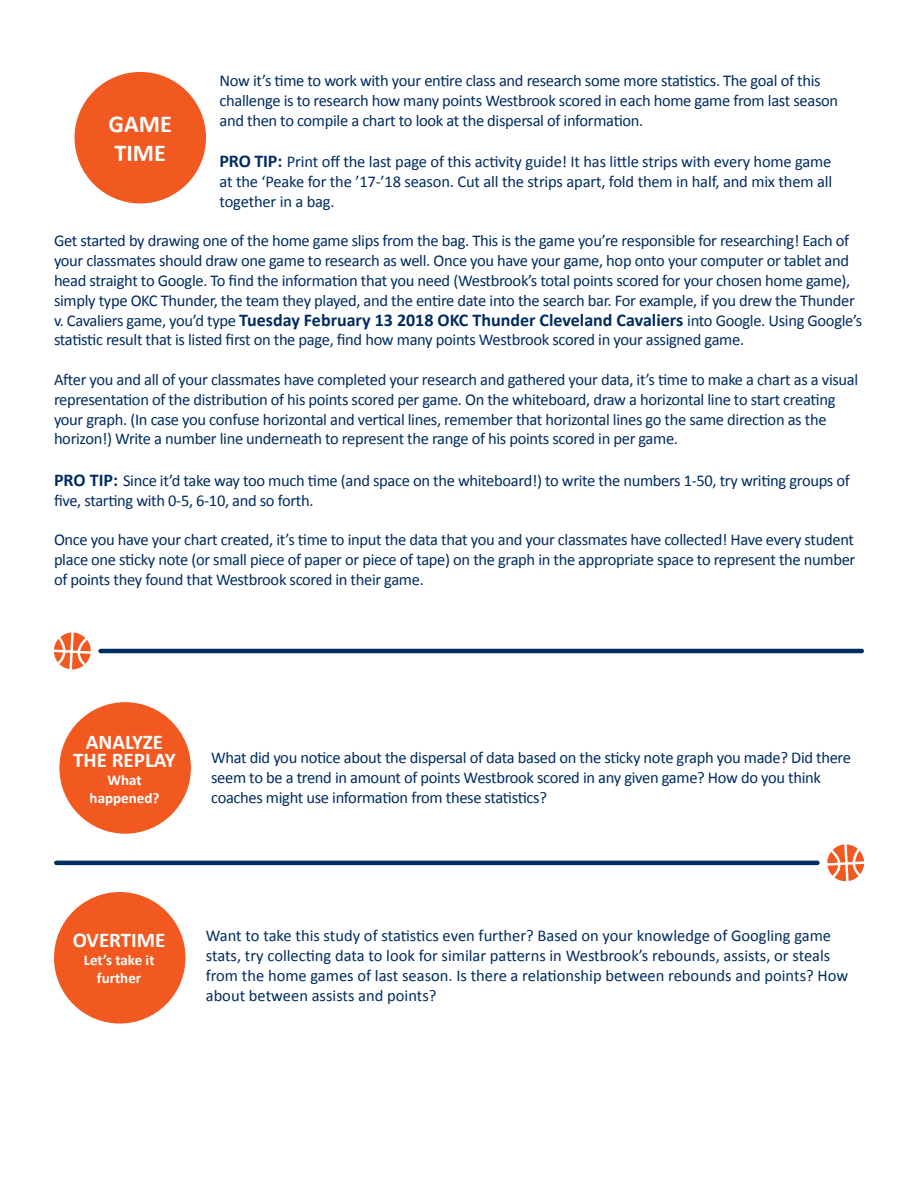
<style>
.page{position:relative;width:918px;height:1188px;background:#fff}
.page>*{position:absolute;margin:0;border:0;box-sizing:border-box;transform-origin:0 0}
.t1{font:700 24.3px/29.1px "Calibri";color:#fff}
.t2{font:700 21px "Calibri";color:#fff}
.t3{font:16.5px/19.8px "Calibri";letter-spacing:-.02em;color:#002c62}
.t4{font:16.5px/19.8px "Calibri";color:#002c62}
.t5{font:700 15px "Calibri";color:#fff}
.s1{font-weight:700;font-size:18px}
</style>
<div class="page">
<div style="left:75px;top:72px;width:131px;height:131px;background:#f15921;border-radius:50%"></div>
<svg style="left:54px;top:633px;width:37px;height:37px"></svg>
<svg style="left:827px;top:844px;width:37px;height:37px"></svg>
<hr style="left:101px;top:649px;width:761px;height:4px;background:#002c62">
<hr style="left:56px;top:861px;width:761px;height:4px;background:#002c62">
<div style="left:59px;top:702px;width:132px;height:132px;background:#f15921;border-radius:50%"></div>
<div style="left:54px;top:892px;width:132px;height:132px;background:#f15921;border-radius:50%"></div>
<p class="t3" style="left:220px;top:71px;width:620px">Now it’s time to work with your entire class and research some more statistics. The goal of this challenge is to research how many points Westbrook scored in each home game from last season and then to compile a chart to look at the dispersal of information.</p>
<p class="t3" style="left:220px;top:152px;width:614px;text-align:justify"><span class="s1">PRO TIP:</span> Print off the last page of this activity guide! It has little strips with every home game at the ‘Peake for the ’17-’18 season. Cut all the strips apart, fold them in half, and mix them all together in a bag.</p>
<p class="t3" style="left:54px;top:231px;width:810px">Get started by drawing one of the home game slips from the bag. This is the game you’re responsible for researching! Each of your classmates should draw one game to research as well. Once you have your game, hop onto your computer or tablet and head straight to Google. To find the information that you need (Westbrook’s total points scored for your chosen home game), simply type OKC Thunder, the team they played, and the entire date into the search bar. For example, if you drew the Thunder v. Cavaliers game, you’d type <span class="s1">Tuesday February 13 2018 OKC Thunder Cleveland Cavaliers</span> into Google. Using Google’s statistic result that is listed first on the page, find how many points Westbrook scored in your assigned game.</p>
<p class="t3" style="left:54px;top:370px;width:806px">After you and all of your classmates have completed your research and gathered your data, it’s time to make a chart as a visual representation of the distribution of his points scored per game. On the whiteboard, draw a horizontal line to start creating your graph. (In case you confuse horizontal and vertical lines, remember that horizontal lines go the same direction as the horizon!) Write a number line underneath to represent the range of his points scored in per game.</p>
<p class="t3" style="left:54px;top:470px;width:797px"><span class="s1">PRO TIP:</span> Since it’d take way too much time (and space on the whiteboard!) to write the numbers 1-50, try writing groups of five, starting with 0-5, 6-10, and so forth.</p>
<p class="t3" style="left:54px;top:530px;width:803px;text-align:justify">Once you have your chart created, it’s time to input the data that you and your classmates have collected! Have every student place one sticky note (or small piece of paper or piece of tape) on the graph in the appropriate space to represent the number of points they found that Westbrook scored in their game.</p>
<p class="t1" style="left:109px;top:110px;width:65px">GAME<br>TIME</p>
<p class="t2" style="left:86px;top:728px;width:79px">ANALYZE</p>
<p class="t2" style="left:73px;top:746px;width:104px">THE REPLAY</p>
<p class="t5" style="left:107px;top:770px;width:36px">What</p>
<p class="t5" style="left:90px;top:788px;width:71px">happened?</p>
<p class="t3" style="left:211px;top:748px;width:641px">What did you notice about the dispersal of data based on the sticky note graph you made? Did there seem to be a trend in amount of points Westbrook scored in any given game? How do you think coaches might use information from these statistics?</p>
<p class="t2" style="left:73px;top:927px;width:94px">OVERTIME</p>
<p class="t5" style="left:84px;top:951px;width:72px">Let’s take it</p>
<p class="t5" style="left:97px;top:969px;width:46px">further</p>
<p class="t4" style="left:206px;top:926px;width:644px">Want to take this study of statistics even further? Based on your knowledge of Googling game stats, try collecting data to look for similar patterns in Westbrook’s rebounds, assists, or steals from the home games of last season. Is there a relationship between rebounds and points? How about between assists and points?</p>
</div>
